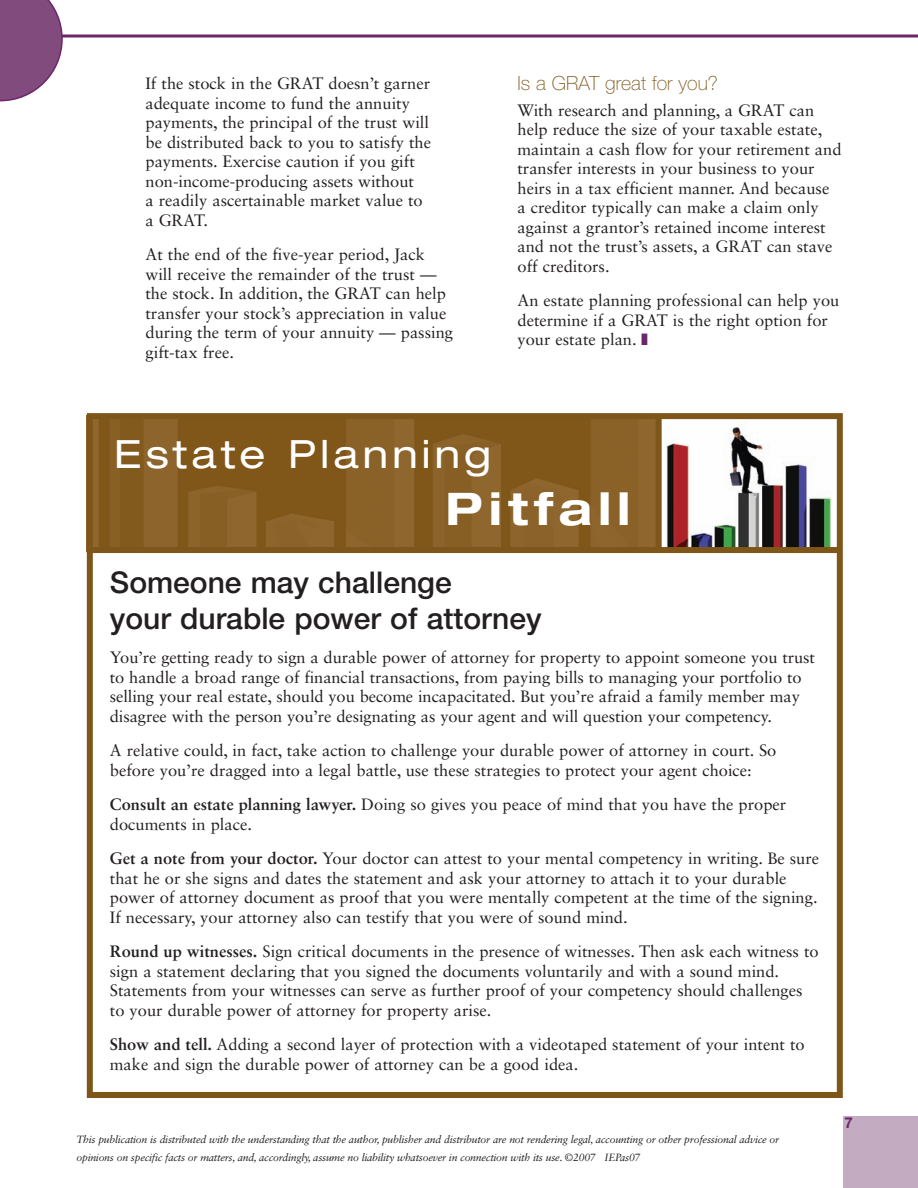
<style>
.page{position:relative;width:918px;height:1188px;background:#fff}
.page>*{position:absolute;margin:0;border:0;box-sizing:border-box;transform-origin:0 0}
.t1{font:700 expanded 45px "Helvetica Neue LT Std";letter-spacing:.13em;color:#fff}
.t2{font:expanded 39px "Helvetica Neue LT Std";letter-spacing:.105em;color:#fff}
.t3{font:500 30px/36px "Helvetica Neue LT Std";color:#231f20}
.t4{font:100 19.5px "Helvetica Neue LT Std";color:#7f5619}
.t5{font:16.5px/19.5px "Sabon LT Std";color:#231f20}
.t6{font:700 15px "Helvetica Neue LT Std";color:#6c2669}
.t7{font:italic 10.5px/18px "Sabon LT Std";letter-spacing:-.02em;color:#231f20}
.s1{color:#6c2669}
.s2{font-weight:700}
</style>
<div class="page">
<img style="left:94px;top:420px;width:562px;height:127px">
<img style="left:667px;top:427px;width:165px;height:120px">
<div style="left:87px;top:413px;width:756px;height:685px;border:6px solid #7f5619"></div>
<div style="left:843px;top:1116px;width:75px;height:72px;background:#c3acc1"></div>
<div style="left:656px;top:415px;width:6px;height:134px;background:#7f5619"></div>
<div style="left:87px;top:547px;width:754px;height:6px;background:#7f5619"></div>
<svg style="left:63px;top:34px;width:855px;height:4px;background:#905c8e"></svg>
<svg style="left:0;top:0;width:63px;height:101px;background:#946690"></svg>
<p class="t5" style="left:146px;top:75px;width:287px">If the stock in the GRAT doesn’t garner adequate income to fund the annuity payments, the principal of the trust will be distributed back to you to satisfy the payments. Exercise caution if you gift non-income-producing assets without<br>a readily ascertainable market value to a GRAT.</p>
<p class="t5" style="left:146px;top:246px;width:309px">At the end of the five-year period, Jack will receive the remainder of the trust — the stock. In addition, the GRAT can help transfer your stock’s appreciation in value during the term of your annuity — passing gift-tax free.</p>
<p class="t4" style="left:518px;top:76px;width:202px">Is a GRAT great for you?</p>
<p class="t5" style="left:518px;top:102px;width:326px">With research and planning, a GRAT can help reduce the size of your taxable estate, maintain a cash flow for your retirement and transfer interests in your business to your heirs in a tax efficient manner. And because a creditor typically can make a claim only against a grantor’s retained income interest and not the trust’s assets, a GRAT can stave off creditors.</p>
<p class="t5" style="left:518px;top:292px;width:323px">An estate planning professional can help you determine if a GRAT is the right option for your estate plan. <span class="s1">❚</span></p>
<h2 class="t2" style="left:114px;top:440px;width:378px">Estate Planning</h2>
<h1 class="t1" style="left:446px;top:493px;width:187px">Pitfall</h1>
<h3 class="t3" style="left:110px;top:567px;width:433px">Someone may challenge<br>your durable power of attorney</h3>
<p class="t5" style="left:110px;top:649px;width:707px">You’re getting ready to sign a durable power of attorney for property to appoint someone you trust to handle a broad range of financial transactions, from paying bills to managing your portfolio to selling your real estate, should you become incapacitated. But you’re afraid a family member may disagree with the person you’re designating as your agent and will question your competency.</p>
<p class="t5" style="left:110px;top:742px;width:668px">A relative could, in fact, take action to challenge your durable power of attorney in court. So before you’re dragged into a legal battle, use these strategies to protect your agent choice:</p>
<p class="t5" style="left:110px;top:796px;width:678px"><span class="s2">Consult an estate planning lawyer.</span> Doing so gives you peace of mind that you have the proper documents in place.</p>
<p class="t5" style="left:110px;top:850px;width:711px"><span class="s2">Get a note from your doctor.</span> Your doctor can attest to your mental competency in writing. Be sure that he or she signs and dates the statement and ask your attorney to attach it to your durable power of attorney document as proof that you were mentally competent at the time of the signing.<br>If necessary, your attorney also can testify that you were of sound mind.</p>
<p class="t5" style="left:110px;top:943px;width:710px"><span class="s2">Round up witnesses.</span> Sign critical documents in the presence of witnesses. Then ask each witness to sign a statement declaring that you signed the documents voluntarily and with a sound mind.<br>Statements from your witnesses can serve as further proof of your competency should challenges to your durable power of attorney for property arise.</p>
<p class="t5" style="left:110px;top:1036px;width:696px"><span class="s2">Show and tell.</span> Adding a second layer of protection with a videotaped statement of your intent to make and sign the durable power of attorney can be a good idea.</p>
<p class="t7" style="left:76px;top:1131px;width:704px">This publication is distributed with the understanding that the author, publisher and distributor are not rendering legal, accounting or other professional advice or opinions on specific facts or matters, and, accordingly, assume no liability whatsoever in connection with its use. ©2007 IEPas07</p>
<p class="t6" style="left:844px;top:1117px;width:10px">7</p>
</div>
